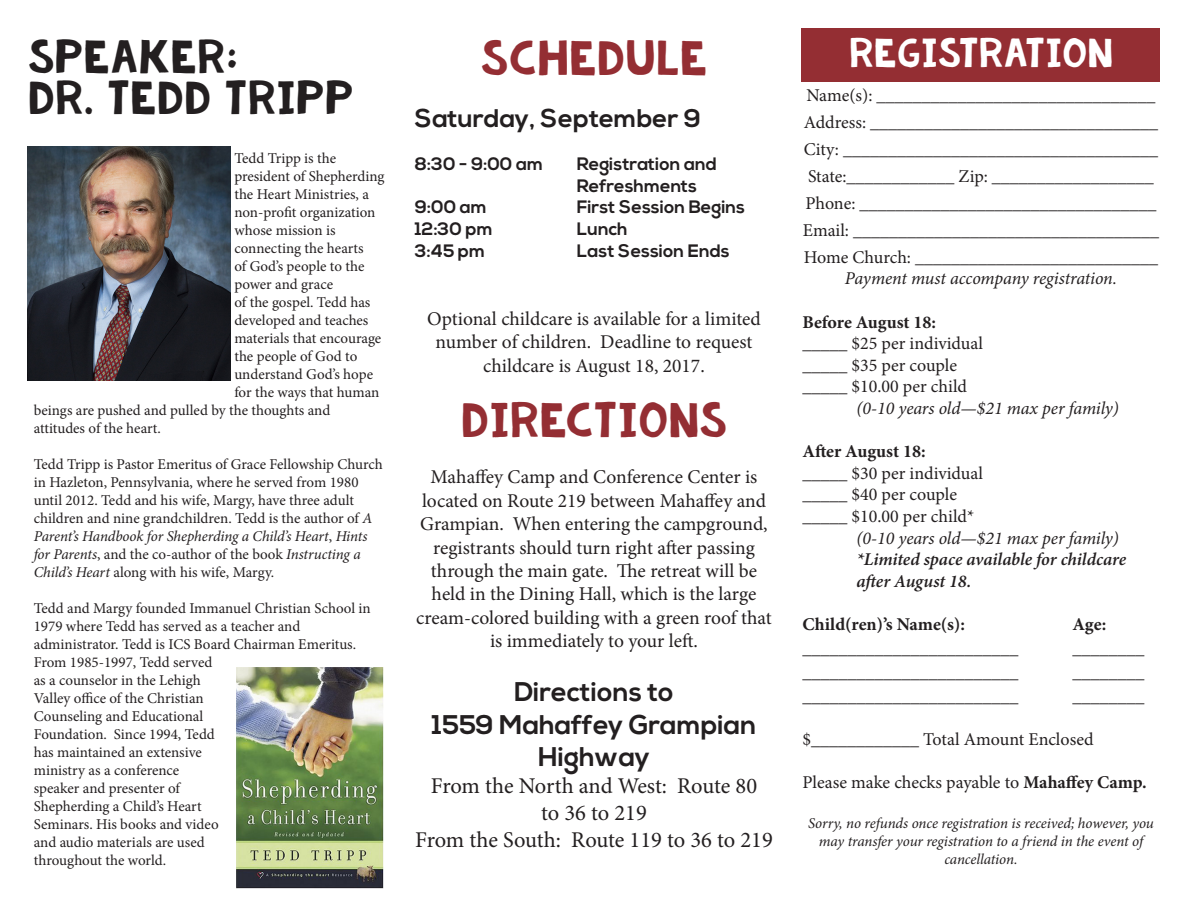
<style>
.page{position:relative;width:1188px;height:918px;background:#fff}
.page>*{position:absolute;margin:0;border:0;box-sizing:border-box;transform-origin:0 0}
.t1{font:36px "KG Summer Storm Rough";color:#942e33}
.t2{font:34.5px "KG Summer Storm Rough";color:#231f20}
.t3{font:30px "KG Summer Storm Rough";color:#fff}
.t4{font:700 27px/32.4px "Nexa";color:#231f20;text-align:center}
.t5{font:700 25.5px "Nexa";color:#231f20}
.t6{font:22.5px "Minion Pro";letter-spacing:-.005em;color:#231f20}
.t7{font:19.5px/23.4px "Minion Pro";color:#231f20;text-align:center}
.t8{font:18px "Minion Pro";color:#231f20}
.t9{font:700 18px "Nexa";color:#231f20}
.t10{font:italic 18px "Minion Pro";letter-spacing:-.005em;color:#231f20}
.t11{font:700 18px "Minion Pro";color:#231f20}
.t12{font:italic 600 18px/21.6px "Minion Pro";letter-spacing:-.005em;color:#231f20}
.t13{font:15px/18px "Minion Pro";color:#231f20}
.t14{font:italic 15px/18px "Minion Pro";letter-spacing:-.005em;color:#231f20;text-align:center}
.s1{font-style:italic}
.s2{font-weight:700}
</style>
<div class="page">
<img style="left:27px;top:146px;width:204px;height:235px">
<div style="left:802px;top:28px;width:358px;height:53px;background:#942e33"></div>
<img style="left:236px;top:667px;width:147px;height:222px">
<p class="t2" style="left:28px;top:41px;width:212px">SPEAKER:</p>
<p class="t2" style="left:28px;top:82px;width:327px">DR. TEDD TRIPP</p>
<p class="t13" style="left:234px;top:149px;width:103px">Tedd Tripp is the</p>
<p class="t13" style="left:234px;top:167px;width:152px">president of Shepherding the Heart Ministries, a non-profit organization whose mission is</p>
<p class="t13" style="left:234px;top:239px;width:132px;text-align:justify">connecting the hearts of God’s people to the power and grace</p>
<p class="t13" style="left:234px;top:293px;width:138px">of the gospel. Tedd has</p>
<p class="t13" style="left:234px;top:311px;width:136px">developed and teaches</p>
<p class="t13" style="left:234px;top:329px;width:149px">materials that encourage</p>
<p class="t13" style="left:234px;top:347px;width:125px">the people of God to</p>
<p class="t13" style="left:234px;top:365px;width:140px">understand God’s hope</p>
<p class="t13" style="left:234px;top:383px;width:147px">for the ways that human</p>
<p class="t13" style="left:34px;top:401px;width:298px">beings are pushed and pulled by the thoughts and</p>
<p class="t13" style="left:34px;top:419px;width:129px">attitudes of the heart.</p>
<p class="t13" style="left:34px;top:455px;width:351px">Tedd Tripp is Pastor Emeritus of Grace Fellowship Church in Hazleton, Pennsylvania, where he served from 1980 until 2012. Tedd and his wife, Margy, have three adult children and nine grandchildren. Tedd is the author of <span class="s1">A Parent’s Handbook for Shepherding a Child’s Heart</span>, <span class="s1">Hints for Parents</span>, and the co-author of the book <span class="s1">Instructing a Child’s Heart</span> along with his wife, Margy.</p>
<p class="t13" style="left:34px;top:599px;width:339px">Tedd and Margy founded Immanuel Christian School in<br>1979 where Tedd has served as a teacher and</p>
<p class="t13" style="left:34px;top:635px;width:324px">administrator. Tedd is ICS Board Chairman Emeritus.<br>From 1985-1997, Tedd served<br>as a counselor in the Lehigh<br>Valley office of the Christian<br>Counseling and Educational<br>Foundation. Since 1994, Tedd<br>has maintained an extensive</p>
<p class="t13" style="left:34px;top:761px;width:147px">ministry as a conference</p>
<p class="t13" style="left:34px;top:779px;width:148px">speaker and presenter of</p>
<p class="t13" style="left:34px;top:797px;width:186px">Shepherding a Child’s Heart<br>Seminars. His books and video and audio materials are used throughout the world.</p>
<p class="t1" style="left:480px;top:41px;width:229px">SCHEDULE</p>
<p class="t5" style="left:415px;top:104px;width:288px">Saturday, September 9</p>
<p class="t9" style="left:415px;top:154px;width:130px">8:30 - 9:00 am</p>
<p class="t9" style="left:577px;top:154px;width:142px">Registration and</p>
<p class="t9" style="left:577px;top:175px;width:122px">Refreshments</p>
<p class="t9" style="left:415px;top:197px;width:74px">9:00 am</p>
<p class="t9" style="left:577px;top:197px;width:170px">First Session Begins</p>
<p class="t9" style="left:415px;top:218px;width:80px">12:30 pm</p>
<p class="t9" style="left:577px;top:218px;width:52px">Lunch</p>
<p class="t9" style="left:415px;top:240px;width:72px">3:45 pm</p>
<p class="t9" style="left:577px;top:240px;width:154px">Last Session Ends</p>
<p class="t7" style="left:427px;top:307px;width:335px">Optional childcare is available for a limited number of children. Deadline to request childcare is August 18, 2017.</p>
<p class="t1" style="left:461px;top:403px;width:268px">DIRECTIONS</p>
<p class="t7" style="left:416px;top:466px;width:357px">Mahaffey Camp and Conference Center is located on Route 219 between Mahaffey and Grampian. When entering the campground, registrants should turn right after passing through the main gate. The retreat will be held in the Dining Hall, which is the large cream-colored building with a green roof that is immediately to your left.</p>
<p class="t4" style="left:514px;top:677px;width:161px">Directions to</p>
<p class="t4" style="left:432px;top:709px;width:326px">1559 Mahaffey Grampian<br>Highway</p>
<p class="t6" style="left:431px;top:771px;width:328px">From the North and West: Route 80</p>
<p class="t6" style="left:541px;top:798px;width:107px">to 36 to 219</p>
<p class="t6" style="left:415px;top:825px;width:359px">From the South: Route 119 to 36 to 219</p>
<p class="t3" style="left:849px;top:39px;width:265px">REGISTRATION</p>
<p class="t8" style="left:806px;top:83px;width:351px">Name(s): _______________________________</p>
<p class="t8" style="left:804px;top:110px;width:356px">Address: ________________________________</p>
<p class="t8" style="left:804px;top:137px;width:356px">City: ___________________________________</p>
<p class="t8" style="left:808px;top:164px;width:347px">State:____________ Zip: __________________</p>
<p class="t8" style="left:805px;top:191px;width:353px">Phone: _________________________________</p>
<p class="t8" style="left:803px;top:218px;width:358px">Email: __________________________________</p>
<p class="t8" style="left:804px;top:245px;width:356px">Home Church: ___________________________</p>
<p class="t10" style="left:845px;top:266px;width:274px">Payment must accompany registration.</p>
<p class="t11" style="left:802px;top:309px;width:135px">Before August 18:</p>
<p class="t8" style="left:802px;top:331px;width:182px">_____ $25 per individual</p>
<p class="t8" style="left:802px;top:353px;width:156px">_____ $35 per couple</p>
<p class="t8" style="left:802px;top:375px;width:166px">_____ $10.00 per child</p>
<p class="t10" style="left:856px;top:396px;width:264px">(0-10 years old—$21 max per family)</p>
<p class="t11" style="left:802px;top:439px;width:125px">After August 18:</p>
<p class="t8" style="left:802px;top:461px;width:182px">_____ $30 per individual</p>
<p class="t8" style="left:802px;top:483px;width:156px">_____ $40 per couple</p>
<p class="t8" style="left:802px;top:504px;width:173px">_____ $10.00 per child*</p>
<p class="t10" style="left:856px;top:526px;width:264px">(0-10 years old—$21 max per family)</p>
<p class="t12" style="left:856px;top:548px;width:271px">*Limited space available for childcare after August 18.</p>
<p class="t11" style="left:802px;top:612px;width:164px">Child(ren)’s Name(s):</p>
<p class="t11" style="left:1072px;top:612px;width:35px">Age:</p>
<p class="t8" style="left:802px;top:636px;width:217px">________________________</p>
<p class="t8" style="left:1072px;top:636px;width:73px">________</p>
<p class="t8" style="left:802px;top:660px;width:217px">________________________</p>
<p class="t8" style="left:1072px;top:660px;width:73px">________</p>
<p class="t8" style="left:802px;top:684px;width:217px">________________________</p>
<p class="t8" style="left:1072px;top:684px;width:73px">________</p>
<p class="t8" style="left:802px;top:727px;width:293px">$____________ Total Amount Enclosed</p>
<p class="t8" style="left:802px;top:771px;width:346px">Please make checks payable to <span class="s2">Mahaffey Camp.</span></p>
<p class="t14" style="left:808px;top:814px;width:347px">Sorry, no refunds once registration is received; however, you may transfer your registration to a friend in the event of cancellation.</p>
</div>
